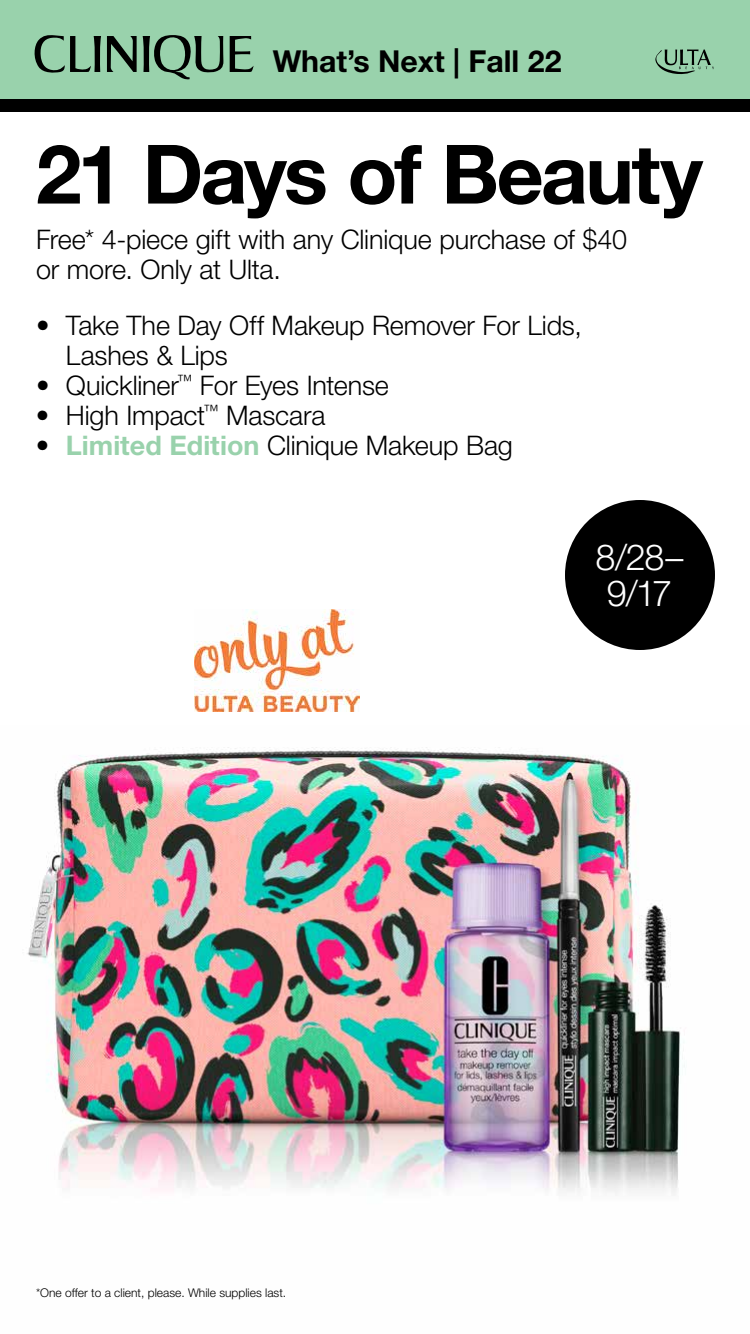
<style>
.page{position:relative;width:750px;height:1334px;background:#fff}
.page>*{position:absolute;margin:0;border:0;box-sizing:border-box;transform-origin:0 0}
.t1{font:700 82px "Cliniques Helvetica Neue";letter-spacing:-.035em;color:#000}
.t2{font:300 36px/36px "Cliniques Helvetica Neue";color:#fff;text-align:center}
.t3{font:700 30.3px "Cliniques Helvetica Neue";color:#000}
.t4{font:300 27px/30px "Cliniques Helvetica Neue";letter-spacing:-.005em;color:#000}
.t5{font:300 12px "Cliniques Helvetica Neue";color:#000}
.s1{font-weight:700;color:#99d2ac}
</style>
<div class="page">
<img style="left:27px;top:747px;width:658px;height:448px">
<div style="left:565px;top:500px;width:150px;height:150px;background:#000;border-radius:50%"></div>
<img style="left:194px;top:609px;width:166px;height:102px">
<div style="left:0;top:0;width:750px;height:99px;background:#99d2ac"></div>
<svg style="left:107px;top:36px;width:30px;height:36px"></svg>
<svg style="left:230px;top:36px;width:24px;height:36px"></svg>
<svg style="left:34px;top:35px;width:67px;height:38px"></svg>
<svg style="left:143px;top:35px;width:81px;height:45px"></svg>
<div style="left:0;top:99px;width:750px;height:13px;background:#000"></div>
<svg style="left:655px;top:49px;width:59px;height:25px"></svg>
<p class="t3" style="left:273px;top:42px;width:290px">What’s Next | Fall 22</p>
<h1 class="t1" style="left:36px;top:124px;width:668px">21 Days of Beauty</h1>
<p class="t4" style="left:36px;top:223px;width:593px">Free* 4-piece gift with any Clinique purchase of $40 or more. Only at Ulta.</p>
<p class="t4" style="left:66px;top:309px;width:517px;text-indent:-30px">• Take The Day Off Makeup Remover For Lids,<br>Lashes &amp; Lips</p>
<p class="t4" style="left:36px;top:369px;width:354px">• Quickliner<sup>™</sup> For Eyes Intense</p>
<p class="t4" style="left:36px;top:399px;width:291px">• High Impact<sup>™</sup> Mascara</p>
<p class="t4" style="left:36px;top:429px;width:478px">• <span class="s1">Limited Edition</span> Clinique Makeup Bag</p>
<p class="t5" style="left:36px;top:1285px;width:252px">*One offer to a client, please. While supplies last.</p>
<h2 class="t2" style="left:596px;top:538px;width:89px">8/28–<br>9/17</h2>
</div>
